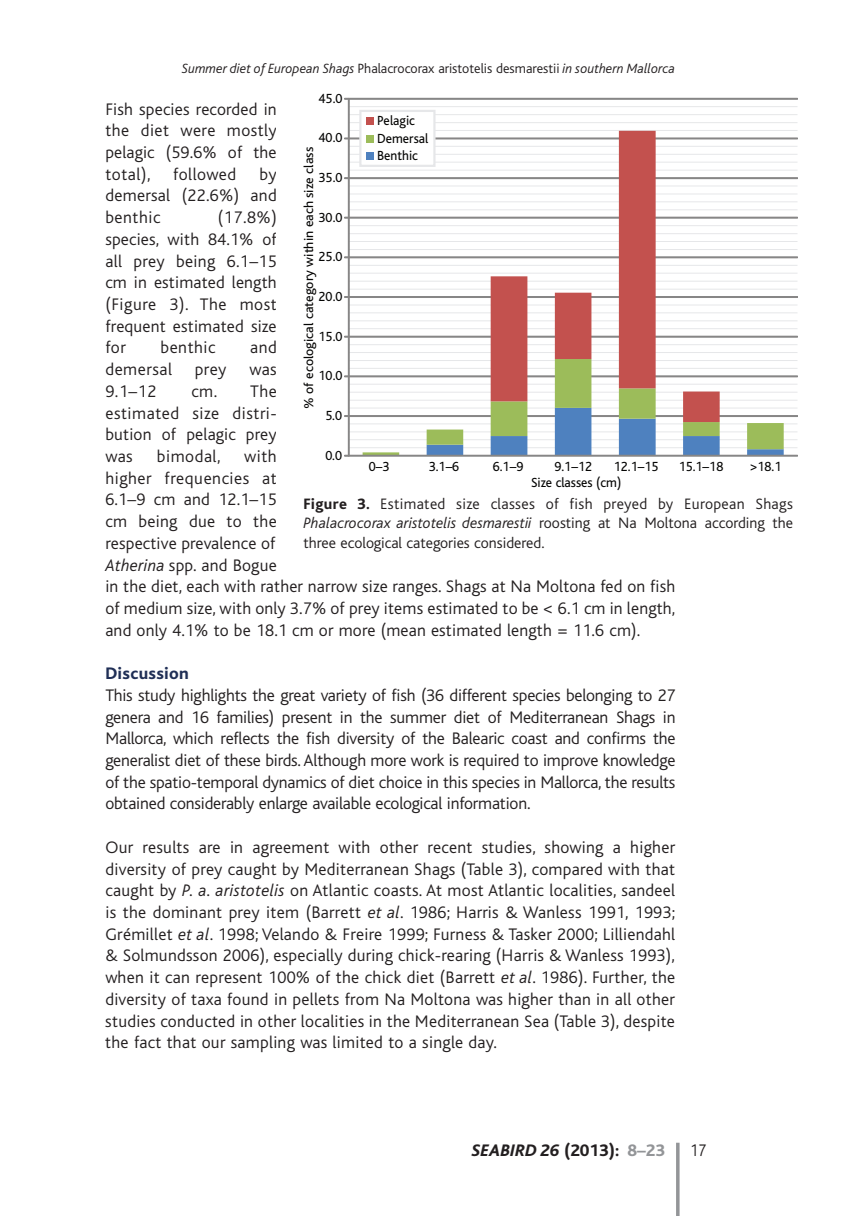
<style>
.page{position:relative;width:844px;height:1216px;background:#fff}
.page>*{position:absolute;margin:0;border:0;box-sizing:border-box;transform-origin:0 0}
.t1{font:300 17.5px/21.7px "Bliss";letter-spacing:.01em;color:#231f20;text-align:justify}
.t2{font:300 17.5px "Bliss";letter-spacing:.03em;color:#231f20}
.t3{font:italic 800 17.5px "Bliss";color:#231f20}
.t4{font:800 17.5px "Bliss";letter-spacing:.015em;color:#202f56}
.t5{font:300 17.5px "Bliss";letter-spacing:.01em;color:#231f20;scale:.9 1}
.t6{font:300 15.75px/19.2px "Bliss";color:#231f20;text-align:justify}
.t7{font:italic 300 14px "Bliss";color:#231f20}
.t8{font:13.83px/17.7px "Bliss";color:#050504;scale:.96 1}
.t9{font:13.3px "Bliss";color:#050504;scale:1.04 1}
.s1{font-style:normal}
.s2{font-style:italic}
.s3{font-weight:800}
.s4{font-style:normal;color:#939598}
</style>
<div class="page">
<hr style="left:676px;top:1142px;width:3px;height:73px;background:#939598">
<hr style="left:349px;top:106px;width:448px;height:1px;background:#e6e7e9">
<hr style="left:349px;top:114px;width:448px;height:1px;background:#e6e7e9">
<hr style="left:349px;top:122px;width:448px;height:1px;background:#e6e7e9">
<hr style="left:349px;top:130px;width:448px;height:1px;background:#e6e7e9">
<hr style="left:349px;top:146px;width:448px;height:1px;background:#e6e7e9">
<hr style="left:349px;top:154px;width:448px;height:1px;background:#e6e7e9">
<hr style="left:349px;top:162px;width:448px;height:1px;background:#e6e7e9">
<hr style="left:349px;top:170px;width:448px;height:1px;background:#e6e7e9">
<hr style="left:349px;top:185px;width:448px;height:1px;background:#e6e7e9">
<hr style="left:349px;top:193px;width:448px;height:1px;background:#e6e7e9">
<hr style="left:349px;top:201px;width:448px;height:1px;background:#e6e7e9">
<hr style="left:349px;top:209px;width:448px;height:1px;background:#e6e7e9">
<hr style="left:349px;top:225px;width:448px;height:1px;background:#e6e7e9">
<hr style="left:349px;top:233px;width:448px;height:1px;background:#e6e7e9">
<hr style="left:349px;top:241px;width:448px;height:1px;background:#e6e7e9">
<hr style="left:349px;top:249px;width:448px;height:1px;background:#e6e7e9">
<hr style="left:349px;top:265px;width:448px;height:1px;background:#e6e7e9">
<hr style="left:349px;top:273px;width:448px;height:1px;background:#e6e7e9">
<hr style="left:349px;top:281px;width:448px;height:1px;background:#e6e7e9">
<hr style="left:349px;top:289px;width:448px;height:1px;background:#e6e7e9">
<hr style="left:349px;top:304px;width:448px;height:1px;background:#e6e7e9">
<hr style="left:349px;top:312px;width:448px;height:1px;background:#e6e7e9">
<hr style="left:349px;top:320px;width:448px;height:1px;background:#e6e7e9">
<hr style="left:349px;top:328px;width:448px;height:1px;background:#e6e7e9">
<hr style="left:349px;top:344px;width:448px;height:1px;background:#e6e7e9">
<hr style="left:349px;top:352px;width:448px;height:1px;background:#e6e7e9">
<hr style="left:349px;top:360px;width:448px;height:1px;background:#e6e7e9">
<hr style="left:349px;top:368px;width:448px;height:1px;background:#e6e7e9">
<hr style="left:349px;top:384px;width:448px;height:1px;background:#e6e7e9">
<hr style="left:349px;top:392px;width:448px;height:1px;background:#e6e7e9">
<hr style="left:349px;top:399px;width:448px;height:1px;background:#e6e7e9">
<hr style="left:349px;top:407px;width:448px;height:1px;background:#e6e7e9">
<hr style="left:349px;top:423px;width:448px;height:1px;background:#e6e7e9">
<hr style="left:349px;top:431px;width:448px;height:1px;background:#e6e7e9">
<hr style="left:349px;top:439px;width:448px;height:1px;background:#e6e7e9">
<hr style="left:349px;top:447px;width:448px;height:1px;background:#e6e7e9">
<div style="left:348px;top:98px;width:449px;height:1px;border:1px solid #878686"></div>
<div style="left:348px;top:138px;width:449px;height:1px;border:1px solid #878686"></div>
<div style="left:348px;top:178px;width:449px;height:1px;border:1px solid #878686"></div>
<div style="left:348px;top:217px;width:449px;height:1px;border:1px solid #878686"></div>
<div style="left:348px;top:257px;width:449px;height:1px;border:1px solid #878686"></div>
<div style="left:348px;top:296px;width:449px;height:1px;border:1px solid #878686"></div>
<div style="left:348px;top:336px;width:449px;height:1px;border:1px solid #878686"></div>
<div style="left:348px;top:376px;width:449px;height:1px;border:1px solid #878686"></div>
<div style="left:348px;top:415px;width:449px;height:1px;border:1px solid #878686"></div>
<svg style="left:362px;top:375px;width:421px;height:80px"></svg>
<svg style="left:490px;top:131px;width:229px;height:291px"></svg>
<div style="left:348px;top:99px;width:1px;height:357px;border:1px solid #878686"></div>
<div style="left:348px;top:455px;width:449px;height:1px;border:1px solid #878686"></div>
<div style="left:360px;top:111px;width:74px;height:55px;background:#fff"></div>
<div style="left:359px;top:110px;width:76px;height:57px;border:2px solid #e6e7e9"></div>
<div style="left:366px;top:117px;width:8px;height:8px;background:#c3514e"></div>
<div style="left:366px;top:135px;width:8px;height:7px;background:#9cbc5a"></div>
<div style="left:366px;top:153px;width:8px;height:7px;background:#4e81bf"></div>
<p class="t7" style="left:182px;top:63px;width:494px">Summer diet of European Shags <span class="s1">Phalacrocorax aristotelis desmarestii</span> in southern Mallorca</p>
<p class="t1" style="left:105px;top:100px;width:173px">Fish species recorded in the diet were mostly pelagic (59.6% of the total),</p>
<p class="t8" style="left:318px;top:91px;width:26px">45.0</p>
<p class="t8" style="left:377px;top:113px;width:55px">Pelagic<br>Demersal<br>Benthic</p>
<p class="t8" style="left:318px;top:131px;width:26px">40.0</p>
<p class="t9" style="left:304px;top:409px;width:253px;rotate:-90deg">% of ecological category within each size class</p>
<p class="t1" style="left:105px;top:165px;width:173px;text-indent:154px">by demersal (22.6%) and benthic</p>
<p class="t2" style="left:173px;top:168px;width:65px">followed</p>
<p class="t8" style="left:318px;top:170px;width:26px">35.0</p>
<p class="t1" style="left:105px;top:208px;width:173px;text-indent:112px">(17.8%) species, with 84.1% of all prey being 6.1–15 cm in estimated length (Figure 3). The most frequent estimated size for</p>
<p class="t8" style="left:318px;top:210px;width:26px">30.0</p>
<p class="t8" style="left:318px;top:249px;width:26px">25.0</p>
<p class="t8" style="left:318px;top:289px;width:26px">20.0</p>
<p class="t8" style="left:318px;top:329px;width:26px">15.0</p>
<p class="t2" style="left:160px;top:342px;width:57px">benthic</p>
<p class="t1" style="left:250px;top:338px;width:28px">and</p>
<p class="t2" style="left:105px;top:363px;width:68px">demersal</p>
<p class="t1" style="left:195px;top:360px;width:33px">prey</p>
<p class="t1" style="left:249px;top:360px;width:29px">was</p>
<p class="t1" style="left:105px;top:382px;width:52px">9.1–12</p>
<p class="t8" style="left:318px;top:368px;width:26px">10.0</p>
<p class="t1" style="left:105px;top:382px;width:173px;text-indent:86px">cm. The estimated size distri&shy;bution of pelagic prey was</p>
<p class="t8" style="left:325px;top:408px;width:19px">5.0</p>
<p class="t1" style="left:105px;top:447px;width:571px;text-align:left;text-indent:139px">with<br>higher frequencies at<br>6.1–9 cm and 12.1–15<br>cm being due to the<br>respective prevalence of<br><span class="s2">Atherina</span> spp. and Bogue<br>in the diet, each with rather narrow size ranges. Shags at Na Moltona fed on fish of medium size, with only 3.7% of prey items estimated to be &lt; 6.1 cm in length, and only 4.1% to be 18.1 cm or more (mean estimated length = 11.6 cm).</p>
<p class="t4" style="left:105px;top:667px;width:85px">Discussion</p>
<p class="t1" style="left:105px;top:686px;width:571px">This study highlights the great variety of fish (36 different species belonging to 27 genera and 16 families) present in the summer diet of Mediterranean Shags in Mallorca, which reflects the fish diversity of the Balearic coast and confirms the generalist diet of these birds. Although more work is required to improve knowledge of the spatio-temporal dynamics of diet choice in this species in Mallorca, the results obtained considerably enlarge available ecological information.</p>
<p class="t1" style="left:105px;top:837px;width:571px">Our results are in agreement with other recent studies, showing a higher diversity of prey caught by Mediterranean Shags (Table 3), compared with that caught by <span class="s2">P. a. aristotelis</span> on Atlantic coasts. At most Atlantic localities, sandeel is the dominant prey item (Barrett <span class="s2">et al</span>. 1986; Harris &amp; Wanless 1991, 1993; Grémillet <span class="s2">et al</span>. 1998; Velando &amp; Freire 1999; Furness &amp; Tasker 2000; Lilliendahl &amp; Solmundsson 2006), especially during chick-rearing (Harris &amp; Wanless 1993), when it can represent 100% of the chick diet (Barrett <span class="s2">et al</span>. 1986). Further, the diversity of taxa found in pellets from Na Moltona was higher than in all other studies conducted in other localities in the Mediterranean Sea (Table 3), despite the fact that our sampling was limited to a single day.</p>
<p class="t2" style="left:157px;top:450px;width:65px">bimodal,</p>
<p class="t8" style="left:325px;top:448px;width:19px">0.0</p>
<p class="t8" style="left:369px;top:459px;width:23px">0–3</p>
<p class="t8" style="left:428px;top:459px;width:33px">3.1–6</p>
<p class="t8" style="left:492px;top:459px;width:33px">6.1–9</p>
<p class="t8" style="left:554px;top:459px;width:41px">9.1–12</p>
<p class="t8" style="left:613px;top:459px;width:48px">12.1–15</p>
<p class="t8" style="left:678px;top:459px;width:48px">15.1–18</p>
<p class="t8" style="left:749px;top:459px;width:35px">&gt;18.1</p>
<p class="t8" style="left:531px;top:475px;width:95px">Size classes (cm)</p>
<p class="t6" style="left:303px;top:495px;width:491px"><span class="s3">Figure 3.</span> Estimated size classes of fish preyed by European Shags <span class="s2">Phalacrocorax aristotelis desmarestii</span> roosting at Na Moltona according the three ecological categories considered.</p>
<p class="t3" style="left:472px;top:1144px;width:195px">SEABIRD 26 <span class="s1">(2013):</span> <span class="s4">8–23</span></p>
<p class="t5" style="left:690px;top:1144px;width:20px">17</p>
</div>
